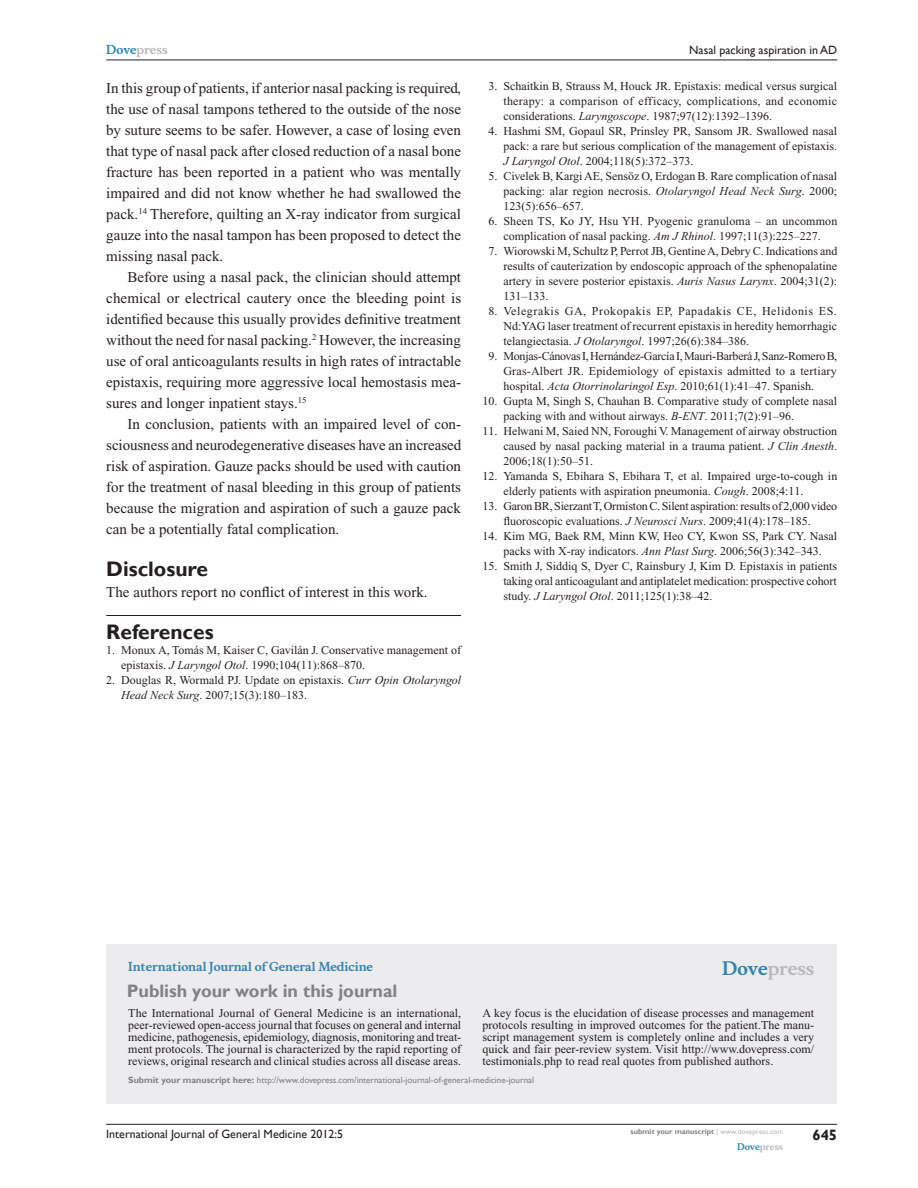
<style>
.page{position:relative;width:918px;height:1188px;background:#fff}
.page>*{position:absolute;margin:0;border:0;box-sizing:border-box;transform-origin:0 0}
.RefH{font:700 21px "Gill Sans";color:#231f20}
.PromBx-H1{font:700 18px "Gill Sans";color:#808285}
.PromBx-Brand{font:700 18px "Musee";color:#b8b9bc}
.Tx{font:15px/21px "Times New Roman";color:#231f20;text-align:justify}
.TxF{font:15px "Times New Roman";color:#231f20}
.RunFolio-R{font:700 15px "Gill Sans";color:#231f20}
.RefNL2{font:12px/15px "Times New Roman";color:#231f20;text-align:justify}
.PromBx-Tx{font:12px/12px "Times New Roman";letter-spacing:.005em;color:#231f20;text-align:justify}
.RefNL1{font:12px/15px "Times New Roman";color:#231f20}
.RunF-R{font:12px "Gill Sans";color:#231f20}
.PromBx-JrnlName{font:700 12px "Musee";color:#3485ae}
.RunH-R{font:12px "Gill Sans";color:#231f20}
.RunH-Brand-R{font:700 12px "Musee";color:#b8b9bc}
.PromBx-SubmitMssWebA{font:9px "Gill Sans";color:#808285}
.RunF-Brand-R{font:700 9px "Musee";color:#b8b9bc}
.RunF-SubmityourMS-R{font:700 7.5px "Gill Sans";color:#808285}
.s1{color:#3485ae}
.s2{font-style:italic}
.s3{font-weight:700}
.s4{font-weight:400;color:#b8b9bc}
</style>
<div class="page">
<div style="left:106px;top:944px;width:731px;height:159px;background:#ececee"></div>
<hr style="left:106px;top:615px;width:355px;height:1px;background:#231f20">
<hr style="left:106px;top:1124px;width:731px;height:1px;background:#231f20">
<hr style="left:106px;top:60px;width:731px;height:1px;background:#231f20">
<p class="RunH-Brand-R" style="left:106px;top:43px;width:63px"><span class="s1">Dove</span>press</p>
<p class="Tx" style="left:106px;top:77px;width:356px">In this group of patients, if anterior nasal packing is required, the use of nasal tampons tethered to the outside of the nose by suture seems to be safer. However, a case of losing even that type of nasal pack after closed reduction of a nasal bone fracture has been reported in a patient who was mentally impaired and did not know whether he had swallowed the pack.<sup>14</sup> Therefore, quilting an X-ray indicator from surgical gauze into the nasal tampon has been proposed to detect the missing nasal pack.</p>
<p class="Tx" style="left:106px;top:266px;width:356px;text-indent:21px">Before using a nasal pack, the clinician should attempt chemical or electrical cautery once the bleeding point is identified because this usually provides definitive treatment without the need for nasal packing.<sup>2</sup> However, the increasing use of oral anticoagulants results in high rates of intractable epistaxis, requiring more aggressive local hemostasis mea&shy;sures and longer inpatient stays.<sup>15</sup></p>
<p class="Tx" style="left:106px;top:413px;width:356px;text-indent:21px">In conclusion, patients with an impaired level of con&shy;sciousness and neurodegenerative diseases have an increased risk of aspiration. Gauze packs should be used with caution for the treatment of nasal bleeding in this group of patients because the migration and aspiration of such a gauze pack can be a potentially fatal complication.</p>
<h1 class="RefH" style="left:106px;top:556px;width:103px">Disclosure</h1>
<p class="TxF" style="left:106px;top:583px;width:323px">The authors report no conflict of interest in this work.</p>
<p class="RefH" style="left:106px;top:619px;width:109px">References</p>
<p class="RefNL1" style="left:121px;top:642px;width:341px;text-indent:-15px">1. Monux A, Tomás M, Kaiser C, Gavilán J. Conservative management of epistaxis. <span class="s2">J Laryngol Otol</span>. 1990;104(11):868–870.</p>
<p class="RefNL1" style="left:121px;top:672px;width:341px;text-indent:-15px">2. Douglas R, Wormald PJ. Update on epistaxis. <span class="s2">Curr Opin Otolaryngol<br>Head Neck Surg</span>. 2007;15(3):180–183.</p>
<p class="RunH-R" style="left:689px;top:43px;width:149px">Nasal packing aspiration in AD</p>
<p class="RefNL2" style="left:503px;top:79px;width:335px;text-indent:-15px">3. Schaitkin B, Strauss M, Houck JR. Epistaxis: medical versus surgical therapy: a comparison of efficacy, complications, and economic considerations. <span class="s2">Laryngoscope</span>. 1987;97(12):1392–1396.</p>
<p class="RefNL2" style="left:503px;top:124px;width:335px;text-indent:-15px">4. Hashmi SM, Gopaul SR, Prinsley PR, Sansom JR. Swallowed nasal pack: a rare but serious complication of the management of epistaxis.<br><span class="s2">J Laryngol Otol</span>. 2004;118(5):372–373.</p>
<p class="RefNL2" style="left:503px;top:169px;width:335px;text-indent:-15px">5. Civelek B, Kargi AE, Sensöz O, Erdogan B. Rare complication of nasal packing: alar region necrosis. <span class="s2">Otolaryngol Head Neck Surg</span>. 2000; 123(5):656–657.</p>
<p class="RefNL2" style="left:488px;top:214px;width:351px;text-align:center">6. Sheen TS, Ko JY, Hsu YH. Pyogenic granuloma – an uncommon complication of nasal packing. <span class="s2">Am J Rhinol</span>. 1997;11(3):225–227.</p>
<p class="RefNL2" style="left:503px;top:244px;width:336px;text-indent:-15px">7. Wiorowski M, Schultz P, Perrot JB, Gentine A, Debry C. Indications and results of cauterization by endoscopic approach of the sphenopalatine artery in severe posterior epistaxis. <span class="s2">Auris Nasus Larynx</span>. 2004;31(2):<br>131–133.</p>
<p class="RefNL2" style="left:503px;top:304px;width:335px;text-indent:-15px">8. Velegrakis GA, Prokopakis EP, Papadakis CE, Helidonis ES.<br>Nd:YAG laser treatment of recurrent epistaxis in heredity hemorrhagic telangiectasia. <span class="s2">J Otolaryngol</span>. 1997;26(6):384–386.</p>
<p class="RefNL2" style="left:503px;top:349px;width:335px;text-indent:-15px">9. Monjas-Cánovas I, Hernández-García I, Mauri-Barberá J, Sanz-Romero B, Gras-Albert JR. Epidemiology of epistaxis admitted to a tertiary hospital. <span class="s2">Acta Otorrinolaringol Esp</span>. 2010;61(1):41–47. Spanish.</p>
<p class="RefNL2" style="left:503px;top:394px;width:335px;text-indent:-21px">10. Gupta M, Singh S, Chauhan B. Comparative study of complete nasal packing with and without airways. <span class="s2">B-ENT</span>. 2011;7(2):91–96.</p>
<p class="RefNL2" style="left:503px;top:424px;width:335px;text-indent:-21px">11. Helwani M, Saied NN, Foroughi V. Management of airway obstruction caused by nasal packing material in a trauma patient. <span class="s2">J Clin Anesth</span>.<br>2006;18(1):50–51.</p>
<p class="RefNL2" style="left:503px;top:469px;width:335px;text-indent:-21px">12. Yamanda S, Ebihara S, Ebihara T, et al. Impaired urge-to-cough in elderly patients with aspiration pneumonia. <span class="s2">Cough</span>. 2008;4:11.</p>
<p class="RefNL2" style="left:482px;top:499px;width:356px;text-align:center">13. Garon BR, Sierzant T, Ormiston C. Silent aspiration: results of 2,000 video fluoroscopic evaluations. <span class="s2">J Neurosci Nurs</span>. 2009;41(4):178–185.</p>
<p class="RefNL2" style="left:482px;top:529px;width:356px;text-align:center">14. Kim MG, Baek RM, Minn KW, Heo CY, Kwon SS, Park CY. Nasal packs with X-ray indicators. <span class="s2">Ann Plast Surg</span>. 2006;56(3):342–343.</p>
<p class="RefNL2" style="left:503px;top:559px;width:335px;text-indent:-21px">15. Smith J, Siddiq S, Dyer C, Rainsbury J, Kim D. Epistaxis in patients taking oral anticoagulant and antiplatelet medication: prospective cohort study. <span class="s2">J Laryngol Otol</span>. 2011;125(1):38–42.</p>
<p class="PromBx-JrnlName" style="left:128px;top:959px;width:246px">International Journal of General Medicine</p>
<p class="PromBx-H1" style="left:127px;top:980px;width:272px">Publish your work in this journal</p>
<p class="PromBx-Brand" style="left:722px;top:958px;width:94px"><span class="s1">Dove</span>press</p>
<p class="PromBx-Tx" style="left:128px;top:1007px;width:335px">The International Journal of General Medicine is an international, peer-reviewed open-access journal that focuses on general and internal medicine, pathogenesis, epidemiology, diagnosis, monitoring and treat&shy;ment protocols. The journal is characterized by the rapid reporting of reviews, original research and clinical studies across all disease areas.</p>
<p class="PromBx-Tx" style="left:482px;top:1007px;width:333px">A key focus is the elucidation of disease processes and management protocols resulting in improved outcomes for the patient.The manu&shy;script management system is completely online and includes a very quick and fair peer-review system. Visit http://www.dovepress.com/ testimonials.php to read real quotes from published authors.</p>
<p class="PromBx-SubmitMssWebA" style="left:128px;top:1075px;width:407px"><span class="s3">Submit your manuscript here:</span> http://www.dovepress.com/international-journal-of-general-medicine-journal</p>
<p class="RunF-R" style="left:106px;top:1127px;width:238px">International Journal of General Medicine 2012:5</p>
<p class="RunF-SubmityourMS-R" style="left:631px;top:1127px;width:154px">submit your manuscript <span class="s4">| www.dovepress.com</span></p>
<p class="RunF-Brand-R" style="left:737px;top:1141px;width:48px"><span class="s1">Dove</span>press</p>
<p class="RunFolio-R" style="left:812px;top:1126px;width:26px">645</p>
</div>
